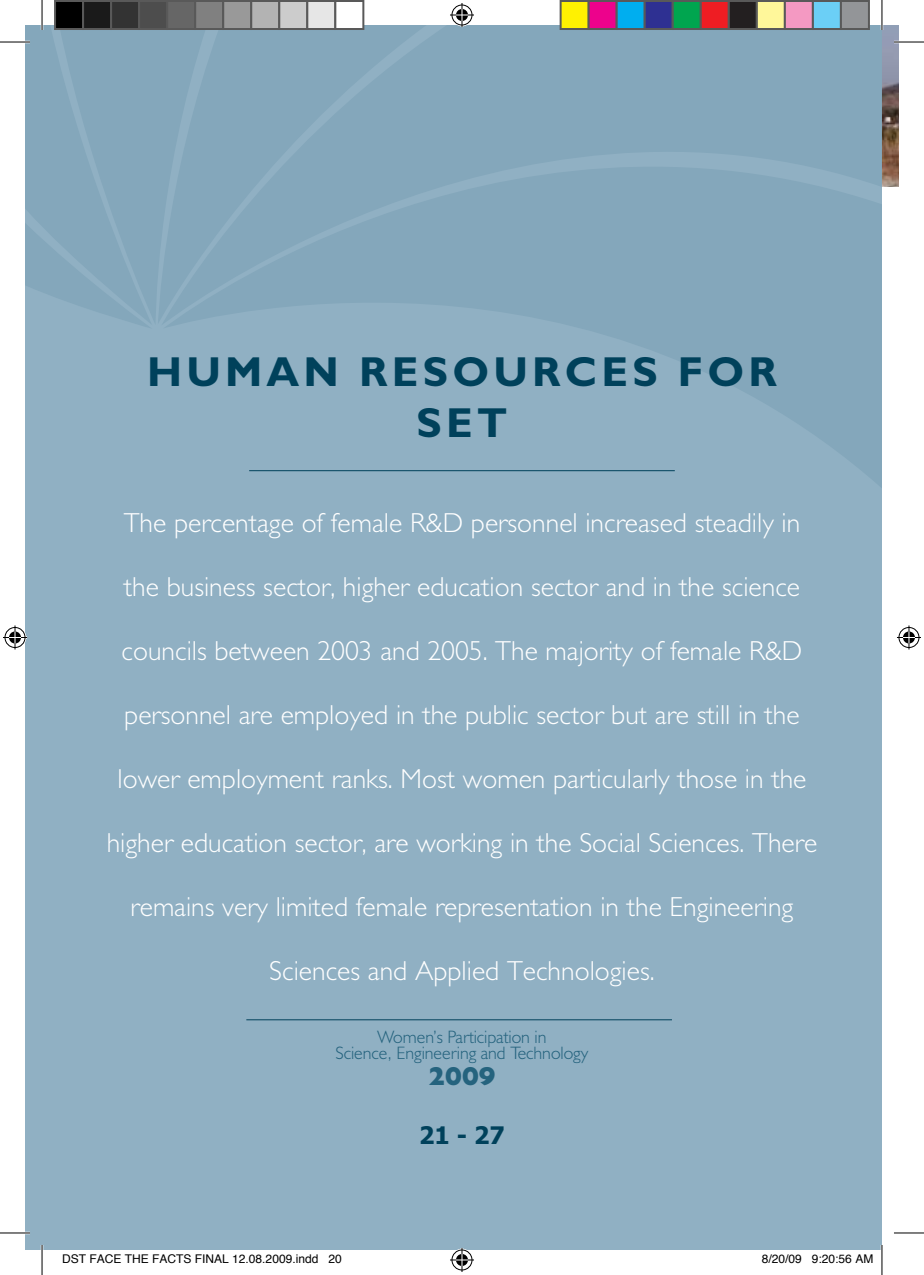
<style>
.page{position:relative;width:924px;height:1275px;background:#fff}
.page>*{position:absolute;margin:0;border:0;box-sizing:border-box;transform-origin:0 0}
.t1{font:700 42px/50.4px "M Gill Sans";letter-spacing:.1em;color:#00415b;text-align:center}
.t2{font:300 27.6px "M Gill Sans";color:#fff}
.t3{font:800 26px "Humanist 521 BT";color:#25637e}
.t4{font:700 24px "Tahoma";color:#00415b}
.t5{font:300 18px/16px "Humanist 521 BT";color:#25637e;text-align:center}
.t6{font:12px "Helvetica";color:#000}
</style>
<div class="page">
<div style="left:25px;top:25px;width:856px;height:1225px;background:#90b0c3"></div>
<div style="left:679px;top:25px;width:202px;height:48px;background:#84a7bb"></div>
<svg style="left:249px;top:73px;width:632px;height:414px"></svg>
<hr style="left:249px;top:470px;width:425px;height:1px;background:#00415b">
<hr style="left:246px;top:1019px;width:425px;height:1px;background:#00415b">
<img style="left:881px;top:25px;width:17px;height:162px">
<hr style="left:893px;top:41px;width:30px;height:2px;background:#fff">
<hr style="left:0;top:1231px;width:30px;height:3px;background:#fff">
<hr style="left:41px;top:1245px;width:2px;height:30px;background:#fff">
<hr style="left:880px;top:0;width:2px;height:30px;background:#fff">
<hr style="left:880px;top:1245px;width:2px;height:30px;background:#fff">
<hr style="left:0;top:42px;width:30px;height:1px;background:#000">
<hr style="left:893px;top:42px;width:30px;height:1px;background:#000">
<hr style="left:0;top:1232px;width:30px;height:1px;background:#000">
<hr style="left:893px;top:1232px;width:30px;height:1px;background:#000">
<hr style="left:42px;top:0;width:1px;height:30px;background:#000">
<hr style="left:42px;top:1245px;width:1px;height:30px;background:#000">
<hr style="left:881px;top:0;width:1px;height:30px;background:#000">
<hr style="left:881px;top:1245px;width:1px;height:30px;background:#000">
<svg style="left:25px;top:3px;width:654px;height:326px"></svg>
<svg style="left:450px;top:1248px;width:24px;height:24px"></svg>
<svg style="left:3px;top:625px;width:24px;height:24px"></svg>
<svg style="left:881px;top:548px;width:39px;height:702px"></svg>
<div style="left:55px;top:1px;width:28px;height:28px;background:#000"></div>
<div style="left:54px;top:0;width:30px;height:30px;border:2px solid #595959"></div>
<div style="left:83px;top:1px;width:28px;height:28px;background:#1a1a1a"></div>
<div style="left:82px;top:0;width:30px;height:30px;border:2px solid #595959"></div>
<div style="left:111px;top:1px;width:28px;height:28px;background:#333"></div>
<div style="left:110px;top:0;width:30px;height:30px;border:2px solid #595959"></div>
<div style="left:139px;top:1px;width:28px;height:28px;background:#4d4d4d"></div>
<div style="left:138px;top:0;width:30px;height:30px;border:2px solid #595959"></div>
<div style="left:167px;top:1px;width:28px;height:28px;background:#666"></div>
<div style="left:166px;top:0;width:30px;height:30px;border:2px solid #595959"></div>
<div style="left:195px;top:1px;width:28px;height:28px;background:#808080"></div>
<div style="left:194px;top:0;width:30px;height:30px;border:2px solid #595959"></div>
<div style="left:223px;top:1px;width:28px;height:28px;background:#999"></div>
<div style="left:222px;top:0;width:30px;height:30px;border:2px solid #595959"></div>
<div style="left:251px;top:1px;width:28px;height:28px;background:#b3b3b3"></div>
<div style="left:250px;top:0;width:30px;height:30px;border:2px solid #595959"></div>
<div style="left:279px;top:1px;width:28px;height:28px;background:#ccc"></div>
<div style="left:278px;top:0;width:30px;height:30px;border:2px solid #595959"></div>
<div style="left:307px;top:1px;width:28px;height:28px;background:#e6e6e6"></div>
<div style="left:306px;top:0;width:30px;height:30px;border:2px solid #595959"></div>
<div style="left:335px;top:1px;width:28px;height:28px;background:#fff"></div>
<div style="left:334px;top:0;width:30px;height:30px;border:2px solid #595959"></div>
<div style="left:560px;top:1px;width:28px;height:28px;background:#fff101"></div>
<div style="left:559px;top:0;width:30px;height:30px;border:2px solid #595959"></div>
<div style="left:588px;top:1px;width:28px;height:28px;background:#ed028c"></div>
<div style="left:587px;top:0;width:30px;height:30px;border:2px solid #595959"></div>
<div style="left:616px;top:1px;width:28px;height:28px;background:#00aeef"></div>
<div style="left:615px;top:0;width:30px;height:30px;border:2px solid #595959"></div>
<div style="left:644px;top:1px;width:28px;height:28px;background:#2e3092"></div>
<div style="left:643px;top:0;width:30px;height:30px;border:2px solid #595959"></div>
<div style="left:672px;top:1px;width:28px;height:28px;background:#00a54f"></div>
<div style="left:671px;top:0;width:30px;height:30px;border:2px solid #595959"></div>
<div style="left:700px;top:1px;width:28px;height:28px;background:#ee1d23"></div>
<div style="left:699px;top:0;width:30px;height:30px;border:2px solid #595959"></div>
<div style="left:728px;top:1px;width:28px;height:28px;background:#231f20"></div>
<div style="left:727px;top:0;width:30px;height:30px;border:2px solid #595959"></div>
<div style="left:756px;top:1px;width:28px;height:28px;background:#fff79a"></div>
<div style="left:755px;top:0;width:30px;height:30px;border:2px solid #595959"></div>
<div style="left:784px;top:1px;width:28px;height:28px;background:#f499c2"></div>
<div style="left:783px;top:0;width:30px;height:30px;border:2px solid #595959"></div>
<div style="left:812px;top:1px;width:28px;height:28px;background:#6bcff6"></div>
<div style="left:811px;top:0;width:30px;height:30px;border:2px solid #595959"></div>
<div style="left:840px;top:1px;width:28px;height:28px;background:#939598"></div>
<div style="left:839px;top:0;width:30px;height:30px;border:2px solid #595959"></div>
<h1 class="t1" style="left:147px;top:347px;width:631px">HUMAN RESOURCES FOR<br>SET</h1>
<p class="t2" style="left:124px;top:507px;width:677px">The percentage of female R&amp;D personnel increased steadily in</p>
<p class="t2" style="left:124px;top:571px;width:677px">the business sector, higher education sector and in the science</p>
<p class="t2" style="left:121px;top:635px;width:682px">councils between 2003 and 2005. The majority of female R&amp;D</p>
<p class="t2" style="left:124px;top:699px;width:676px">personnel are employed in the public sector but are still in the</p>
<p class="t2" style="left:117px;top:763px;width:690px">lower employment ranks. Most women particularly those in the</p>
<p class="t2" style="left:107px;top:827px;width:711px">higher education sector, are working in the Social Sciences. There</p>
<p class="t2" style="left:130px;top:891px;width:664px">remains very limited female representation in the Engineering</p>
<p class="t2" style="left:269px;top:955px;width:387px">Sciences and Applied Technologies.</p>
<p class="t5" style="left:335px;top:1028px;width:254px">Women’s Participation in<br>Science, Engineering and Technology</p>
<p class="t3" style="left:428px;top:1059px;width:69px">2009</p>
<p class="t4" style="left:419px;top:1119px;width:87px">21 - 27</p>
<p class="t6" style="left:62px;top:1248px;width:281px">DST FACE THE FACTS FINAL 12.08.2009.indd 20</p>
<p class="t6" style="left:761px;top:1248px;width:113px">8/20/09 9:20:56 AM</p>
</div>
